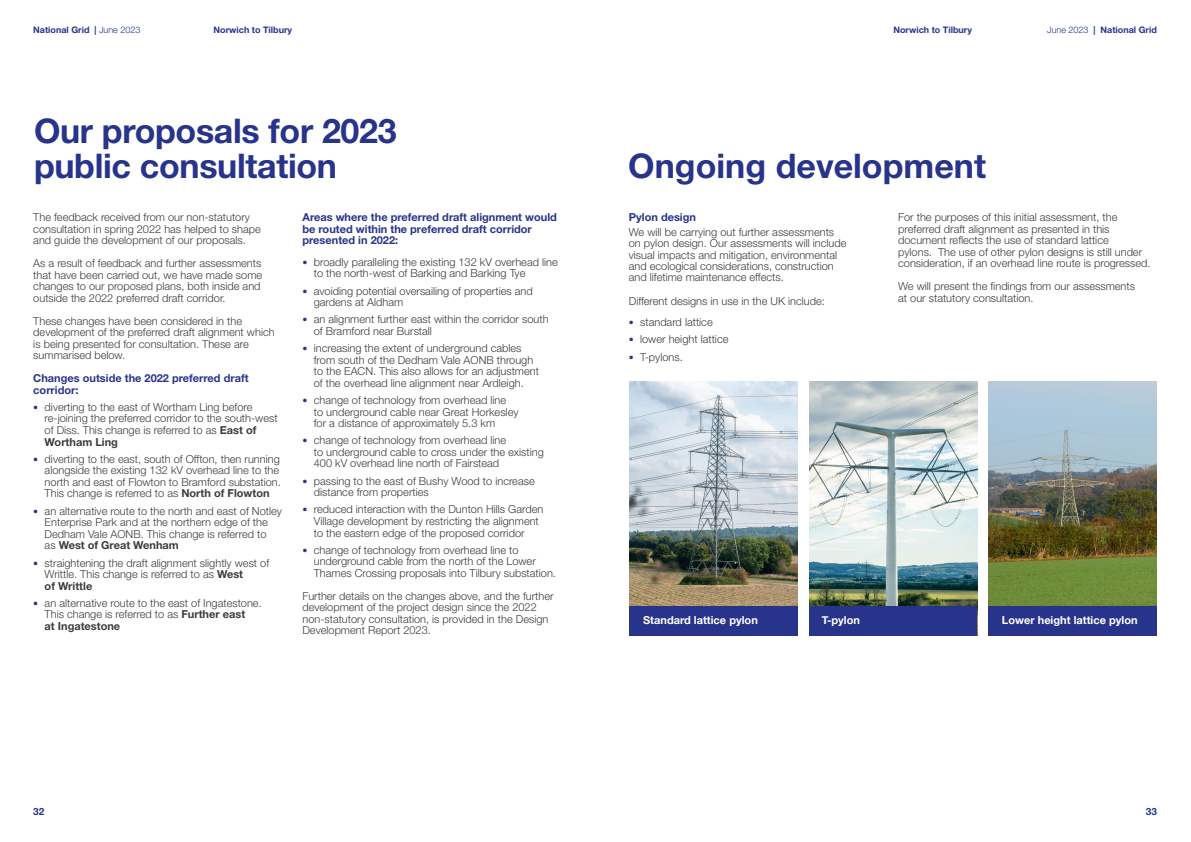
<style>
.page{position:relative;width:1191px;height:842px;background:#fff}
.page>*{position:absolute;margin:0;border:0;box-sizing:border-box;transform-origin:0 0}
.t1{font:700 34px/35.7px "Helvetica Neue LT Std";letter-spacing:-.01em;color:#28348b}
.t2{font:300 11px/11.5px "Helvetica Neue LT Std";color:#3c3c3b}
.t3{font:700 11px/11.5px "Helvetica Neue LT Std";color:#28348b}
.t4{font:700 11px "Helvetica Neue";color:#fff}
.t5{font:700 10px "Helvetica Neue LT Std";color:#28348b}
.t6{font:700 9px "Helvetica Neue LT Std";color:#28348b}
.s1{font-weight:300}
.s2{font-weight:700;font-size:10px;color:#28348b}
.s3{font-weight:700}
</style>
<div class="page">
<img style="left:629px;top:381px;width:168px;height:225px">
<img style="left:988px;top:381px;width:169px;height:255px">
<img style="left:809px;top:381px;width:168px;height:225px">
<div style="left:629px;top:606px;width:168px;height:30px;background:#28348b"></div>
<div style="left:809px;top:606px;width:168px;height:30px;background:#28348b"></div>
<div style="left:988px;top:606px;width:168px;height:30px;background:#28348b"></div>
<p class="t6" style="left:33px;top:25px;width:109px">National Grid | <span class="s1">June 2023</span></p>
<p class="t6" style="left:214px;top:25px;width:80px">Norwich to Tilbury</p>
<p class="t6" style="left:893px;top:25px;width:80px">Norwich to Tilbury</p>
<p class="t6" style="left:1047px;top:25px;width:111px"><span class="s1">June 2023</span> | National Grid</p>
<h1 class="t1" style="left:34px;top:112px;width:364px">Our proposals for 2023 public consultation</h1>
<p class="t2" style="left:33px;top:211px;width:229px">The feedback received from our non-statutory consultation in spring 2022 has helped to shape and guide the development of our proposals.</p>
<p class="t2" style="left:33px;top:257px;width:230px">As a result of feedback and further assessments that have been carried out, we have made some changes to our proposed plans, both inside and outside the 2022 preferred draft corridor.</p>
<p class="t2" style="left:33px;top:315px;width:243px">These changes have been considered in the development of the preferred draft alignment which is being presented for consultation. These are summarised below.</p>
<p class="t3" style="left:33px;top:372px;width:217px">Changes outside the 2022 preferred draft corridor:</p>
<p class="t2" style="left:45px;top:401px;width:234px;text-indent:-11px"><span class="s2">•</span> diverting to the east of Wortham Ling before re-joining the preferred corridor to the south-west of Diss. This change is referred to as <span class="s3">East of Wortham Ling</span></p>
<p class="t2" style="left:45px;top:453px;width:238px;text-indent:-11px"><span class="s2">•</span> diverting to the east, south of Offton, then running alongside the existing 132 kV overhead line to the north and east of Flowton to Bramford substation.<br>This change is referred to as <span class="s3">North of Flowton</span></p>
<p class="t2" style="left:45px;top:505px;width:239px;text-indent:-11px"><span class="s2">•</span> an alternative route to the north and east of Notley Enterprise Park and at the northern edge of the Dedham Vale AONB. This change is referred to<br>as <span class="s3">West of Great Wenham</span></p>
<p class="t2" style="left:45px;top:557px;width:226px;text-indent:-11px"><span class="s2">•</span> straightening the draft alignment slightly west of<br>Writtle. This change is referred to as <span class="s3">West<br>of Writtle</span></p>
<p class="t2" style="left:45px;top:597px;width:219px;text-indent:-11px"><span class="s2">•</span> an alternative route to the east of Ingatestone.<br>This change is referred to as <span class="s3">Further east<br>at Ingatestone</span></p>
<p class="t3" style="left:302px;top:211px;width:256px">Areas where the preferred draft alignment would be routed within the preferred draft corridor presented in 2022:</p>
<p class="t2" style="left:314px;top:256px;width:245px;text-indent:-11px"><span class="s2">•</span> broadly paralleling the existing 132 kV overhead line to the north-west of Barking and Barking Tye</p>
<p class="t2" style="left:314px;top:285px;width:220px;text-indent:-11px"><span class="s2">•</span> avoiding potential oversailing of properties and gardens at Aldham</p>
<p class="t2" style="left:314px;top:313px;width:236px;text-indent:-11px"><span class="s2">•</span> an alignment further east within the corridor south of Bramford near Burstall</p>
<p class="t2" style="left:314px;top:342px;width:227px;text-indent:-11px"><span class="s2">•</span> increasing the extent of underground cables from south of the Dedham Vale AONB through to the EACN. This also allows for an adjustment of the overhead line alignment near Ardleigh.</p>
<p class="t2" style="left:314px;top:394px;width:206px;text-indent:-11px"><span class="s2">•</span> change of technology from overhead line<br>to underground cable near Great Horkesley for a distance of approximately 5.3 km</p>
<p class="t2" style="left:314px;top:434px;width:232px;text-indent:-11px"><span class="s2">•</span> change of technology from overhead line<br>to underground cable to cross under the existing<br>400 kV overhead line north of Fairstead</p>
<p class="t2" style="left:314px;top:475px;width:222px;text-indent:-11px"><span class="s2">•</span> passing to the east of Bushy Wood to increase distance from properties</p>
<p class="t2" style="left:314px;top:503px;width:231px;text-indent:-11px"><span class="s2">•</span> reduced interaction with the Dunton Hills Garden<br>Village development by restricting the alignment to the eastern edge of the proposed corridor</p>
<p class="t2" style="left:314px;top:544px;width:244px;text-indent:-11px"><span class="s2">•</span> change of technology from overhead line to underground cable from the north of the Lower<br>Thames Crossing proposals into Tilbury substation.</p>
<p class="t2" style="left:302px;top:590px;width:253px">Further details on the changes above, and the further development of the project design since the 2022 non-statutory consultation, is provided in the Design Development Report 2023.</p>
<h1 class="t1" style="left:628px;top:148px;width:359px">Ongoing development</h1>
<p class="t3" style="left:629px;top:211px;width:69px">Pylon design</p>
<p class="t2" style="left:629px;top:226px;width:219px">We will be carrying out further assessments on pylon design. Our assessments will include visual impacts and mitigation, environmental and ecological considerations, construction and lifetime maintenance effects.</p>
<p class="t2" style="left:629px;top:295px;width:197px">Different designs in use in the UK include:</p>
<p class="t2" style="left:629px;top:316px;width:85px"><span class="s2">•</span> standard lattice</p>
<p class="t2" style="left:629px;top:333px;width:101px"><span class="s2">•</span> lower height lattice</p>
<p class="t2" style="left:629px;top:351px;width:55px"><span class="s2">•</span> T-pylons.</p>
<p class="t2" style="left:898px;top:211px;width:254px">For the purposes of this initial assessment, the preferred draft alignment as presented in this document reflects the use of standard lattice<br>pylons. The use of other pylon designs is still under consideration, if an overhead line route is progressed.</p>
<p class="t2" style="left:898px;top:280px;width:238px">We will present the findings from our assessments at our statutory consultation.</p>
<p class="t4" style="left:643px;top:611px;width:116px">Standard lattice pylon</p>
<p class="t4" style="left:821px;top:611px;width:40px">T-pylon</p>
<p class="t4" style="left:1002px;top:611px;width:137px">Lower height lattice pylon</p>
<p class="t5" style="left:33px;top:805px;width:13px">32</p>
<p class="t5" style="left:1145px;top:805px;width:13px">33</p>
</div>
